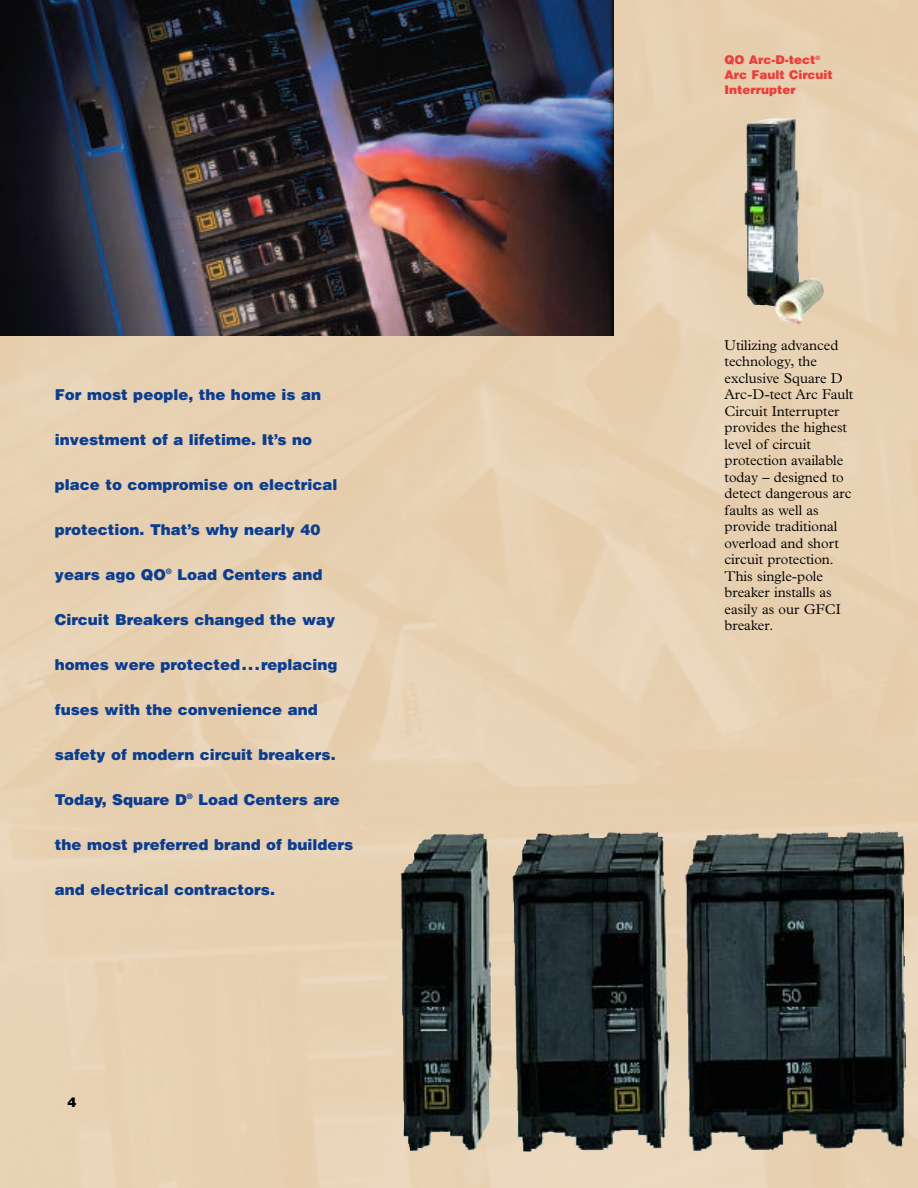
<style>
.page{position:relative;width:918px;height:1188px;background:#fff}
.page>*{position:absolute;margin:0;border:0;box-sizing:border-box;transform-origin:0 0}
.t1{font:900 15px "Helvetica";color:#0b3d91}
.t2{font:300 14.25px/16.5px "Plantin";color:#000}
.t3{font:900 13.5px "Helvetica";color:#000}
.t4{font:900 12px/15px "Helvetica";color:#ef3b39}
</style>
<div class="page">
<img style="left:0;top:0;width:918px;height:1188px">
<img style="left:400px;top:832px;width:206px;height:319px">
<img style="left:744px;top:118px;width:80px;height:206px">
<img style="left:0;top:0;width:614px;height:336px">
<p class="t1" style="left:55px;top:386px;width:268px">For most people, the home is an</p>
<p class="t1" style="left:55px;top:431px;width:259px">investment of a lifetime. It’s no</p>
<p class="t1" style="left:55px;top:476px;width:284px">place to compromise on electrical</p>
<p class="t1" style="left:55px;top:521px;width:267px">protection. That’s why nearly 40</p>
<p class="t1" style="left:55px;top:566px;width:269px">years ago QO<sup>®</sup> Load Centers and</p>
<p class="t1" style="left:55px;top:611px;width:282px">Circuit Breakers changed the way</p>
<p class="t1" style="left:55px;top:656px;width:284px">homes were protected. . . replacing</p>
<p class="t1" style="left:55px;top:701px;width:264px">fuses with the convenience and</p>
<p class="t1" style="left:55px;top:746px;width:282px">safety of modern circuit breakers.</p>
<p class="t1" style="left:55px;top:791px;width:286px">Today, Square D<sup>®</sup> Load Centers are</p>
<p class="t1" style="left:55px;top:836px;width:300px">the most preferred brand of builders</p>
<p class="t1" style="left:55px;top:881px;width:222px">and electrical contractors.</p>
<p class="t3" style="left:68px;top:1095px;width:11px">4</p>
<p class="t4" style="left:725px;top:52px;width:110px">QO Arc-D-tect<sup>®<br></sup>Arc Fault Circuit<br>Interrupter</p>
<p class="t2" style="left:725px;top:338px;width:130px">Utilizing advanced technology, the exclusive Square D<br>Arc-D-tect Arc Fault<br>Circuit Interrupter provides the highest level of circuit protection available today – designed to detect dangerous arc faults as well as provide traditional overload and short circuit protection.<br>This single-pole breaker installs as easily as our GFCI breaker.</p>
</div>
